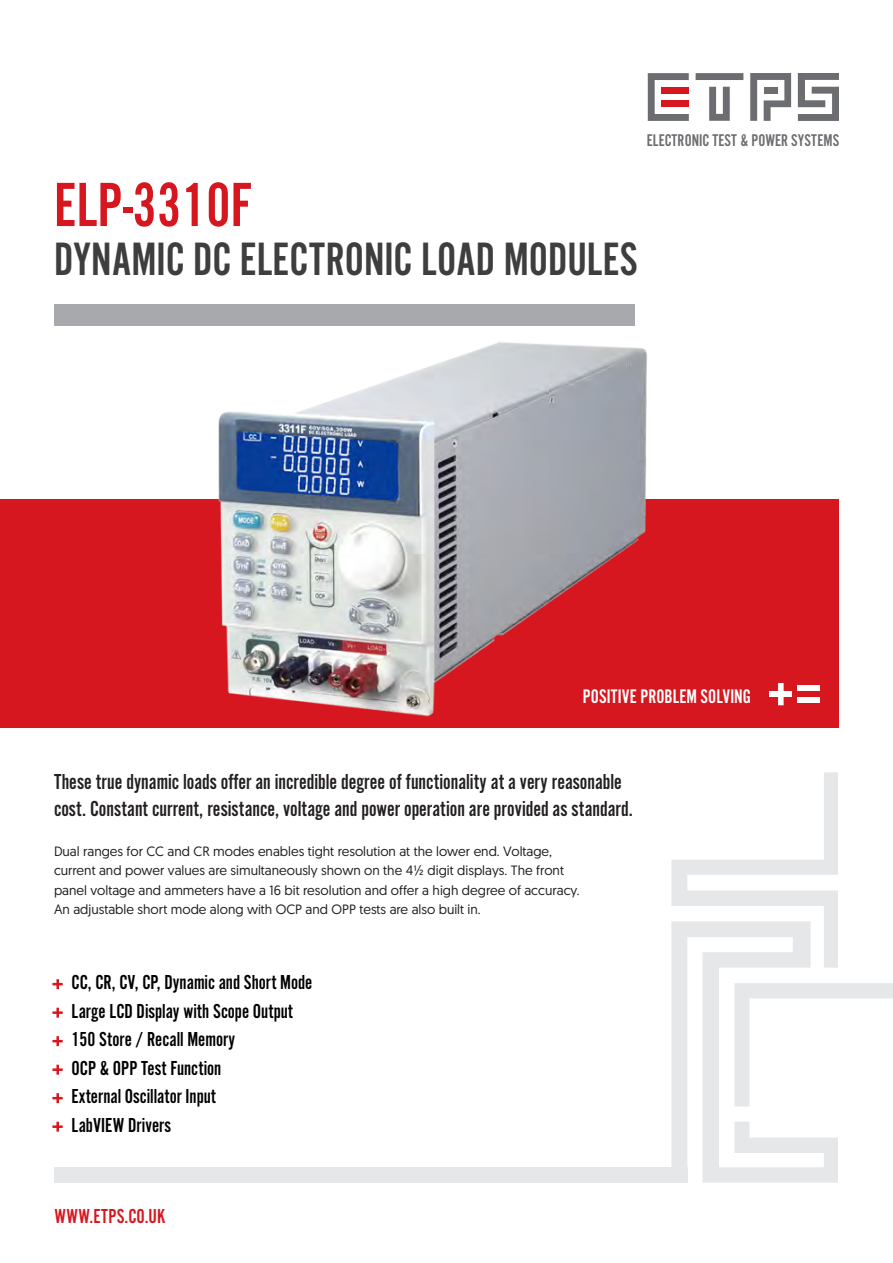
<style>
.page{position:relative;width:893px;height:1263px;background:#fff}
.page>*{position:absolute;margin:0;border:0;box-sizing:border-box;transform-origin:0 0}
.t1{font:64.8px "Alternate Got No 2 D";color:#d7171f}
.t2{font:48.6px "Alternate Got No 2 D";color:#3e3e3f}
.t3{font:22.5px/27px "Alternate Got No 2 D";color:#231f20}
.t4{font:21px "Alternate Got No 2 D";color:#000}
.t5{font:21px "Alternate Got No 2 D";letter-spacing:.015em;color:#d7171f}
.t6{font:20.4px "Alternate Got No 2 D";color:#fff}
.t7{font:17.55px "Alternate Got No 2 D";color:#6c6d70}
.t8{font:13.5px/19.5px "Geomanist";color:#231f20}
</style>
<div class="page">
<div style="left:54px;top:304px;width:580px;height:22px;background:#a8a9ad"></div>
<svg style="left:798px;top:73px;width:41px;height:48px"></svg>
<svg style="left:709px;top:87px;width:21px;height:34px"></svg>
<svg style="left:648px;top:73px;width:41px;height:48px"></svg>
<div style="left:661px;top:87px;width:28px;height:7px;background:#d7171f"></div>
<div style="left:661px;top:100px;width:28px;height:7px;background:#d7171f"></div>
<svg style="left:750px;top:73px;width:41px;height:48px"></svg>
<div style="left:696px;top:73px;width:47px;height:7px;background:#6c6d70"></div>
<div style="left:764px;top:87px;width:14px;height:7px;background:#6c6d70"></div>
<div style="left:0;top:500px;width:839px;height:228px;background:#d7171f"></div>
<svg style="left:52px;top:979px;width:11px;height:10px"></svg>
<svg style="left:52px;top:1008px;width:11px;height:10px"></svg>
<svg style="left:52px;top:1036px;width:11px;height:10px"></svg>
<svg style="left:52px;top:1065px;width:11px;height:10px"></svg>
<svg style="left:52px;top:1093px;width:11px;height:10px"></svg>
<svg style="left:52px;top:1122px;width:11px;height:10px"></svg>
<div style="left:769px;top:691px;width:23px;height:6px;background:#fff"></div>
<div style="left:778px;top:683px;width:6px;height:22px;background:#fff"></div>
<div style="left:797px;top:685px;width:22px;height:6px;background:#fff"></div>
<div style="left:797px;top:697px;width:22px;height:6px;background:#fff"></div>
<img style="left:205px;top:325px;width:448px;height:392px">
<div style="left:54px;top:1167px;width:633px;height:16px;background:#e6e7e9"></div>
<svg style="left:671px;top:772px;width:222px;height:411px"></svg>
<p class="t7" style="left:647px;top:131px;width:194px">ELECTRONIC TEST &amp; POWER SYSTEMS</p>
<p class="t1" style="left:54px;top:170px;width:199px">ELP-3310F</p>
<p class="t2" style="left:54px;top:233px;width:585px">DYNAMIC DC ELECTRONIC LOAD MODULES</p>
<p class="t6" style="left:583px;top:686px;width:169px">POSITIVE PROBLEM SOLVING</p>
<p class="t3" style="left:54px;top:769px;width:580px">These true dynamic loads offer an incredible degree of functionality at a very reasonable cost. Constant current, resistance, voltage and power operation are provided as standard.</p>
<p class="t8" style="left:54px;top:841px;width:527px">Dual ranges for CC and CR modes enables tight resolution at the lower end. Voltage, current and power values are simultaneously shown on the 4½ digit displays. The front panel voltage and ammeters have a 16 bit resolution and offer a high degree of accuracy.<br>An adjustable short mode along with OCP and OPP tests are also built in.</p>
<p class="t4" style="left:72px;top:971px;width:242px">CC, CR, CV, CP, Dynamic and Short Mode</p>
<p class="t4" style="left:72px;top:999px;width:223px">Large LCD Display with Scope Output</p>
<p class="t4" style="left:72px;top:1028px;width:165px">150 Store / Recall Memory</p>
<p class="t4" style="left:72px;top:1056px;width:151px">OCP &amp; OPP Test Function</p>
<p class="t4" style="left:72px;top:1085px;width:146px">External Oscillator Input</p>
<p class="t4" style="left:72px;top:1113px;width:101px">LabVIEW Drivers</p>
<p class="t5" style="left:55px;top:1205px;width:112px">WWW.ETPS.CO.UK</p>
</div>
